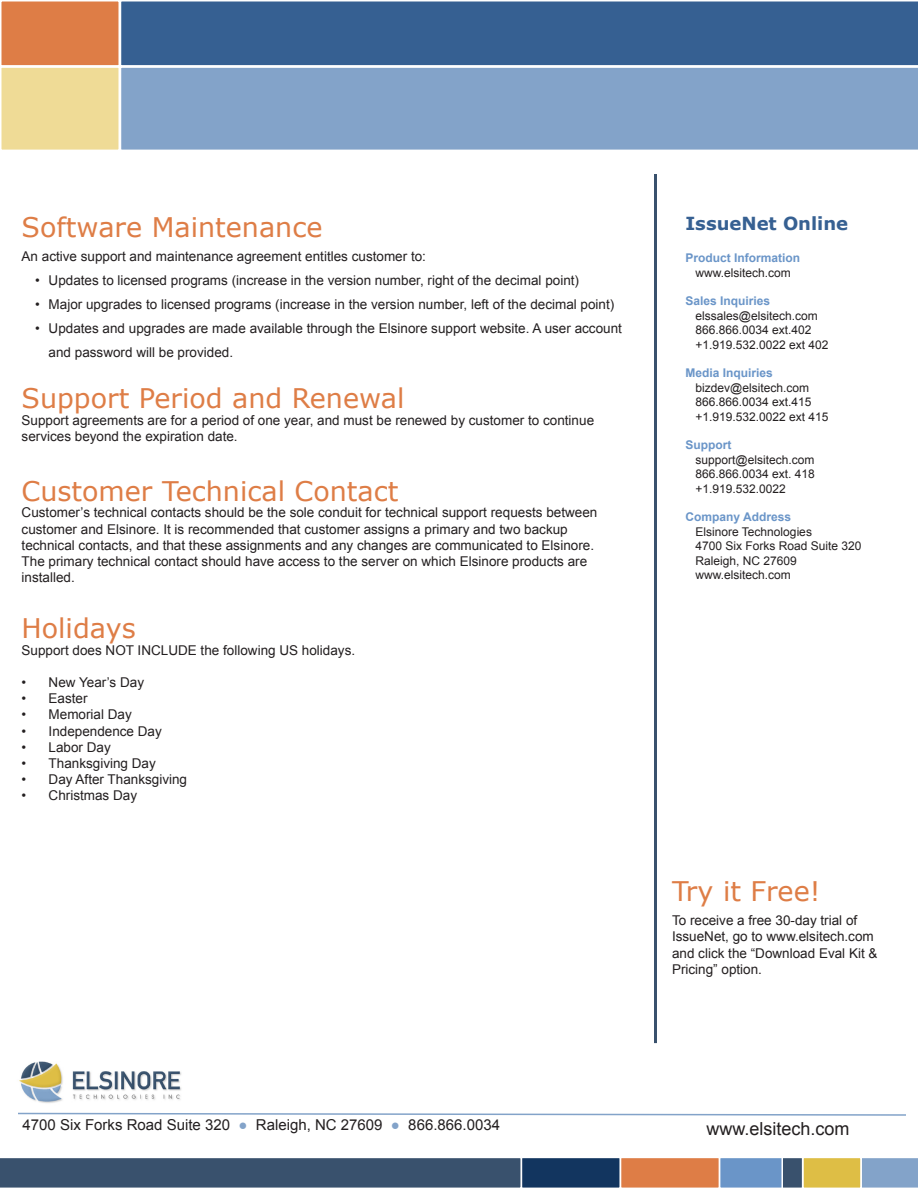
<style>
.page{position:relative;width:918px;height:1188px;background:#fff}
.page>*{position:absolute;margin:0;border:0;box-sizing:border-box;transform-origin:0 0}
.t1{font:27px "Verdana";color:#de7d46}
.t2{font:18px "Arial";color:#231f20}
.t3{font:700 18px "Verdana";color:#366092}
.t4{font:15px "Arial";color:#231f20}
.t5{font:13.5px/16.2px "Arial";color:#231f20}
.t6{font:12px "Arial";color:#231f20}
.t7{font:700 12px "Arial";color:#6a95c8}
.s1{color:#83a3c9}
</style>
<div class="page">
<img style="left:19px;top:1061px;width:163px;height:42px">
<div style="left:121px;top:1px;width:797px;height:65px;background:#366092"></div>
<div style="left:1px;top:1px;width:118px;height:65px;background:#de7d46"></div>
<div style="left:0;top:0;width:120px;height:67px;border:2px solid #fff"></div>
<div style="left:1px;top:67px;width:118px;height:83px;background:#efdb96"></div>
<div style="left:0;top:66px;width:120px;height:85px;border:2px solid #fff"></div>
<div style="left:121px;top:67px;width:797px;height:83px;background:#83a3c9"></div>
<svg style="left:18px;top:1112px;width:888px;height:4px"></svg>
<hr style="left:654px;top:174px;width:3px;height:869px;background:#39516d">
<svg style="left:0;top:1158px;width:918px;height:30px;background:#5c6673"></svg>
<p class="t1" style="left:22px;top:208px;width:302px">Software Maintenance</p>
<p class="t5" style="left:22px;top:248px;width:406px">An active support and maintenance agreement entitles customer to:</p>
<p class="t5" style="left:35px;top:272px;width:546px">• Updates to licensed programs (increase in the version number, right of the decimal point)</p>
<p class="t5" style="left:35px;top:296px;width:581px">• Major upgrades to licensed programs (increase in the version number, left of the decimal point)</p>
<p class="t5" style="left:49px;top:316px;width:575px;line-height:24px;text-indent:-14px">• Updates and upgrades are made available through the Elsinore support website. A user account and password will be provided.</p>
<p class="t1" style="left:22px;top:380px;width:384px">Support Period and Renewal</p>
<p class="t5" style="left:22px;top:412px;width:574px">Support agreements are for a period of one year, and must be renewed by customer to continue services beyond the expiration date.</p>
<p class="t1" style="left:22px;top:473px;width:378px">Customer Technical Contact</p>
<p class="t5" style="left:22px;top:505px;width:577px">Customer’s technical contacts should be the sole conduit for technical support requests between</p>
<p class="t5" style="left:22px;top:521px;width:574px">customer and Elsinore. It is recommended that customer assigns a primary and two backup technical contacts, and that these assignments and any changes are communicated to Elsinore.<br>The primary technical contact should have access to the server on which Elsinore products are installed.</p>
<p class="t1" style="left:22px;top:610px;width:116px">Holidays</p>
<p class="t5" style="left:22px;top:642px;width:335px">Support does NOT INCLUDE the following US holidays.</p>
<p class="t5" style="left:22px;top:674px;width:124px">• New Year’s Day</p>
<p class="t5" style="left:22px;top:691px;width:68px">• Easter</p>
<p class="t5" style="left:22px;top:707px;width:112px">• Memorial Day</p>
<p class="t5" style="left:22px;top:723px;width:142px">• Independence Day</p>
<p class="t5" style="left:22px;top:739px;width:91px">• Labor Day</p>
<p class="t5" style="left:22px;top:755px;width:136px">• Thanksgiving Day</p>
<p class="t5" style="left:22px;top:772px;width:167px">• Day After Thanksgiving</p>
<p class="t5" style="left:22px;top:788px;width:117px">• Christmas Day</p>
<p class="t3" style="left:686px;top:210px;width:164px">IssueNet Online</p>
<p class="t7" style="left:686px;top:250px;width:116px">Product Information</p>
<p class="t6" style="left:696px;top:264px;width:97px">www.elsitech.com</p>
<p class="t7" style="left:686px;top:293px;width:86px">Sales Inquiries</p>
<p class="t6" style="left:696px;top:308px;width:124px">elssales@elsitech.com</p>
<p class="t6" style="left:696px;top:322px;width:118px">866.866.0034 ext.402</p>
<p class="t6" style="left:696px;top:336px;width:135px">+1.919.532.0022 ext 402</p>
<p class="t7" style="left:686px;top:365px;width:89px">Media Inquiries</p>
<p class="t6" style="left:696px;top:380px;width:115px">bizdev@elsitech.com</p>
<p class="t6" style="left:696px;top:394px;width:118px">866.866.0034 ext.415</p>
<p class="t6" style="left:696px;top:408px;width:135px">+1.919.532.0022 ext 415</p>
<p class="t7" style="left:686px;top:437px;width:47px">Support</p>
<p class="t6" style="left:696px;top:452px;width:120px">support@elsitech.com</p>
<p class="t6" style="left:696px;top:466px;width:121px">866.866.0034 ext. 418</p>
<p class="t6" style="left:696px;top:480px;width:92px">+1.919.532.0022</p>
<p class="t7" style="left:686px;top:509px;width:107px">Company Address</p>
<p class="t6" style="left:696px;top:524px;width:118px">Elsinore Technologies</p>
<p class="t6" style="left:696px;top:538px;width:168px">4700 Six Forks Road Suite 320</p>
<p class="t6" style="left:696px;top:552px;width:103px">Raleigh, NC 27609</p>
<p class="t6" style="left:696px;top:567px;width:97px">www.elsitech.com</p>
<p class="t1" style="left:672px;top:873px;width:150px">Try it Free!</p>
<p class="t5" style="left:672px;top:912px;width:207px">To receive a free 30-day trial of<br>IssueNet, go to www.elsitech.com and click the “Download Eval Kit &amp;<br>Pricing” option.</p>
<p class="t4" style="left:23px;top:1115px;width:479px">4700 Six Forks Road Suite 320 <span class="s1">●</span> Raleigh, NC 27609 <span class="s1">●</span> 866.866.0034</p>
<p class="t2" style="left:706px;top:1117px;width:145px">www.elsitech.com</p>
</div>
